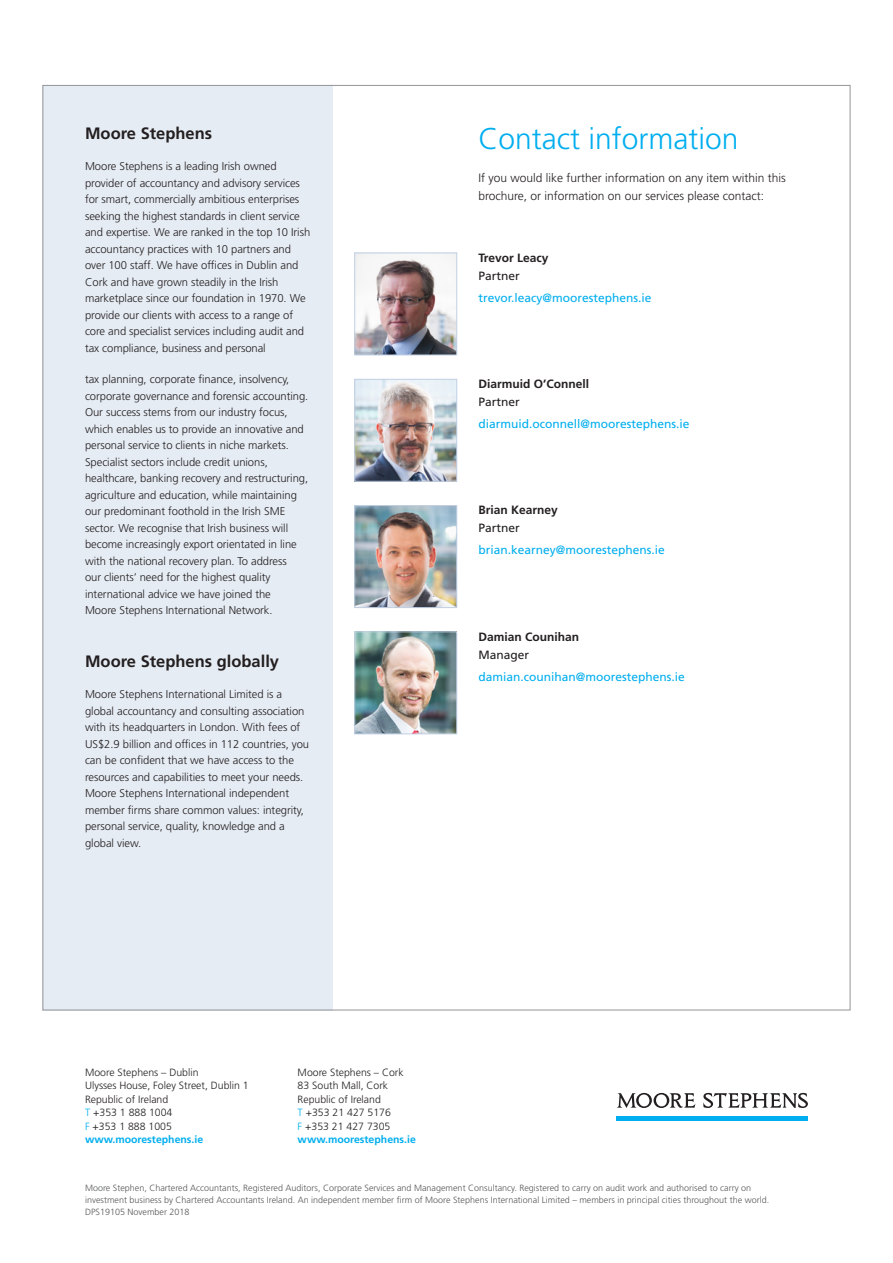
<style>
.page{position:relative;width:893px;height:1263px;background:#fff}
.page>*{position:absolute;margin:0;border:0;box-sizing:border-box;transform-origin:0 0}
.Contact_information{font:300 30px "Frutiger LT Std";color:#00aeef}
.Brochure_Discriptor{font:700 16.5px "Frutiger LT Std";color:#231f20}
.Email_address{font:12px "Frutiger LT Std";color:#00aeef}
.Contact_information-2{font:300 12px/18px "Frutiger LT Std";color:#231f20}
.Insert_Name_-_Insert{font:700 12px/18px "Frutiger LT Std";color:#231f20}
.Brochure_Discriptor-2{font:300 11.25px/16.5px "Frutiger LT Std";letter-spacing:-.005em;color:#231f20}
.Address{font:300 10.5px/13.5px "Frutiger LT Std";color:#231f20}
.Website{font:700 10.5px "Frutiger LT Std";color:#00aeef}
.Brochure_Disclaimer{font:300 9px/12px "Frutiger LT Std";color:#57585a}
.s1{font-weight:400}
.s2{color:#00aeef}
</style>
<div class="page">
<div style="left:43px;top:85px;width:290px;height:925px;background:#e6ecf4"></div>
<img style="left:356px;top:255px;width:99px;height:98px">
<div style="left:354px;top:253px;width:103px;height:102px;border:1px solid #c2d0e4"></div>
<img style="left:356px;top:381px;width:99px;height:99px">
<div style="left:354px;top:379px;width:103px;height:103px;border:1px solid #c2d0e4"></div>
<img style="left:356px;top:507px;width:99px;height:99px">
<div style="left:354px;top:505px;width:103px;height:103px;border:1px solid #c2d0e4"></div>
<img style="left:356px;top:633px;width:99px;height:99px">
<div style="left:354px;top:631px;width:103px;height:103px;border:1px solid #c2d0e4"></div>
<svg style="left:617px;top:1093px;width:78px;height:15px"></svg>
<svg style="left:703px;top:1093px;width:105px;height:15px"></svg>
<hr style="left:617px;top:1116px;width:191px;height:4px;background:#00aeef">
<p class="Brochure_Discriptor" style="left:85px;top:123px;width:129px">Moore Stephens</p>
<p class="Brochure_Discriptor-2" style="left:85px;top:158px;width:227px">Moore Stephens is a leading Irish owned provider of accountancy and advisory services for smart, commercially ambitious enterprises seeking the highest standards in client service and expertise. We are ranked in the top 10 Irish accountancy practices with 10 partners and over 100 staff. We have offices in Dublin and Cork and have grown steadily in the Irish marketplace since our foundation in 1970. We provide our clients with access to a range of core and specialist services including audit and tax compliance, business and personal</p>
<p class="Brochure_Discriptor-2" style="left:85px;top:371px;width:225px">tax planning, corporate finance, insolvency, corporate governance and forensic accounting.<br>Our success stems from our industry focus, which enables us to provide an innovative and personal service to clients in niche markets.<br>Specialist sectors include credit unions, healthcare, banking recovery and restructuring, agriculture and education, while maintaining our predominant foothold in the Irish SME sector. We recognise that Irish business will become increasingly export orientated in line with the national recovery plan. To address<br>our clients’ need for the highest quality international advice we have joined the<br>Moore Stephens International Network.</p>
<p class="Brochure_Discriptor" style="left:85px;top:651px;width:196px">Moore Stephens globally</p>
<p class="Brochure_Discriptor-2" style="left:85px;top:686px;width:226px">Moore Stephens International Limited is a global accountancy and consulting association with its headquarters in London. With fees of US$2.9 billion and offices in 112 countries, you can be confident that we have access to the resources and capabilities to meet your needs.<br>Moore Stephens International independent member firms share common values: integrity, personal service, quality, knowledge and a global view.</p>
<p class="Contact_information" style="left:478px;top:121px;width:262px">Contact information</p>
<p class="Contact_information-2" style="left:478px;top:169px;width:309px">If you would like further information on any item within this brochure, or information on our services please contact:</p>
<p class="Insert_Name_-_Insert" style="left:478px;top:248px;width:72px">Trevor Leacy<br><span class="s1">Partner</span></p>
<p class="Email_address" style="left:478px;top:291px;width:175px">trevor.leacy@moorestephens.ie</p>
<p class="Insert_Name_-_Insert" style="left:478px;top:375px;width:112px">Diarmuid O’Connell<br><span class="s1">Partner</span></p>
<p class="Email_address" style="left:478px;top:417px;width:212px">diarmuid.oconnell@moorestephens.ie</p>
<p class="Insert_Name_-_Insert" style="left:478px;top:501px;width:81px">Brian Kearney<br><span class="s1">Partner</span></p>
<p class="Email_address" style="left:478px;top:543px;width:188px">brian.kearney@moorestephens.ie</p>
<p class="Insert_Name_-_Insert" style="left:478px;top:627px;width:102px">Damian Counihan<br><span class="s1">Manager</span></p>
<p class="Email_address" style="left:478px;top:669px;width:208px">damian.counihan@moorestephens.ie</p>
<p class="Address" style="left:85px;top:1065px;width:115px">Moore Stephens – Dublin</p>
<p class="Address" style="left:85px;top:1079px;width:165px">Ulysses House, Foley Street, Dublin 1</p>
<p class="Address" style="left:85px;top:1092px;width:89px">Republic of Ireland<br><span class="s2">T</span> +353 1 888 1004</p>
<p class="Address" style="left:85px;top:1119px;width:88px"><span class="s2">F</span> +353 1 888 1005</p>
<p class="Website" style="left:85px;top:1133px;width:120px">www.moorestephens.ie</p>
<p class="Address" style="left:298px;top:1065px;width:108px">Moore Stephens – Cork</p>
<p class="Address" style="left:298px;top:1079px;width:92px">83 South Mall, Cork</p>
<p class="Address" style="left:298px;top:1092px;width:95px">Republic of Ireland<br><span class="s2">T</span> +353 21 427 5176</p>
<p class="Address" style="left:298px;top:1119px;width:94px"><span class="s2">F</span> +353 21 427 7305</p>
<p class="Website" style="left:298px;top:1133px;width:120px">www.moorestephens.ie</p>
<p class="Brochure_Disclaimer" style="left:85px;top:1182px;width:686px">Moore Stephen, Chartered Accountants, Registered Auditors, Corporate Services and Management Consultancy. Registered to carry on audit work and authorised to carry on investment business by Chartered Accountants Ireland. An independent member firm of Moore Stephens International Limited – members in principal cities throughout the world.<br>DPS19105 November 2018</p>
</div>
